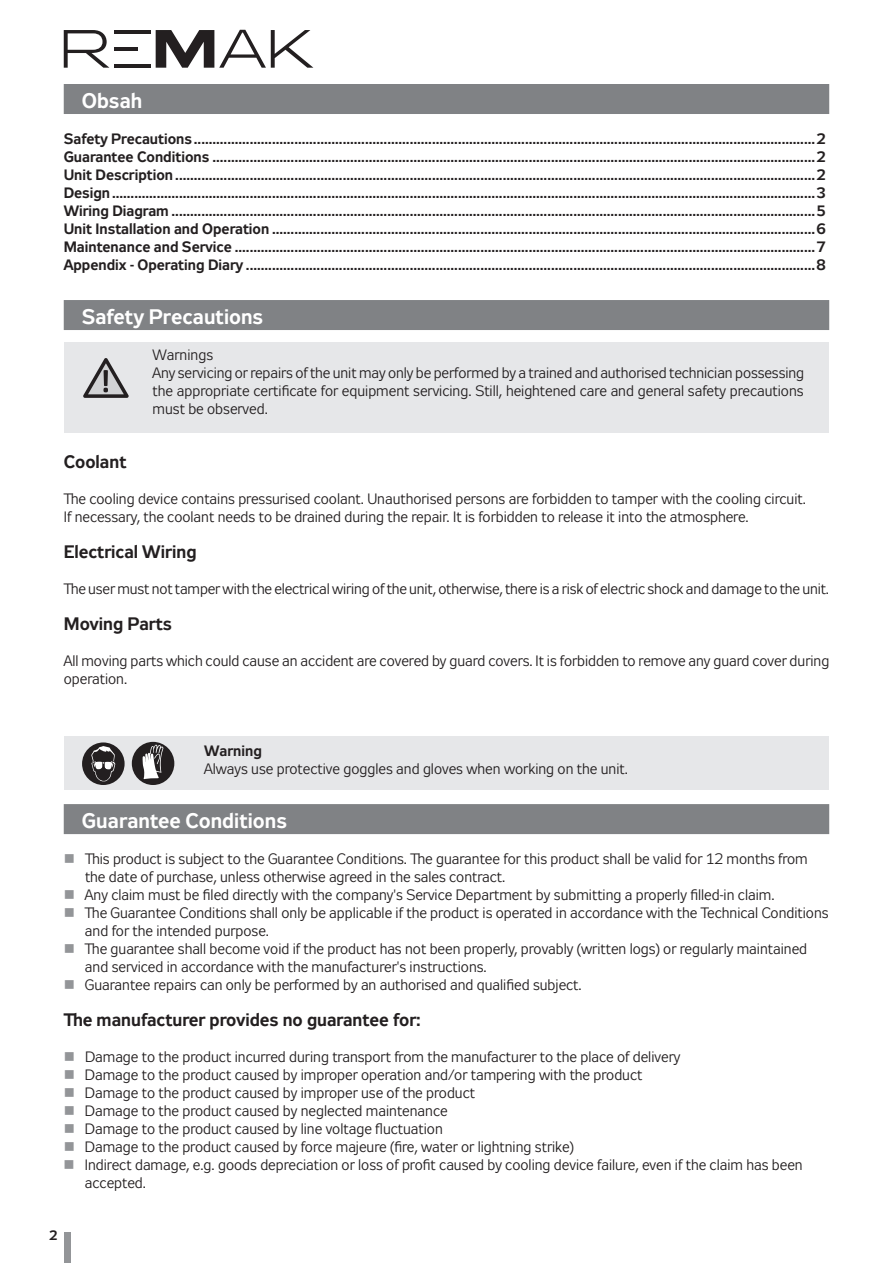
<style>
.page{position:relative;width:893px;height:1263px;background:#fff}
.page>*{position:absolute;margin:0;border:0;box-sizing:border-box;transform-origin:0 0}
.t1{font:700 21px "Zeppelin 31";letter-spacing:.005em;color:#fff}
.t2{font:700 18px "Zeppelin 31";color:#231f20}
.t3{font:15px/18px "Zeppelin 31";color:#231f20}
.t4{font:700 15px/18px "Zeppelin 31";color:#231f20;text-align:justify}
.t5{font:700 13.5px "Zeppelin 31";color:#231f20}
</style>
<div class="page">
<div style="left:64px;top:1232px;width:6px;height:31px;background:#939598"></div>
<hr style="left:114px;top:30px;width:37px;height:3px;background:#231f20">
<hr style="left:114px;top:64px;width:37px;height:4px;background:#231f20">
<hr style="left:114px;top:47px;width:23px;height:3px;background:#231f20">
<svg style="left:64px;top:30px;width:45px;height:38px"></svg>
<svg style="left:156px;top:30px;width:157px;height:38px"></svg>
<div style="left:65px;top:342px;width:763px;height:90px;background:#e6e7e9"></div>
<div style="left:64px;top:736px;width:764px;height:53px;background:#e6e7e9"></div>
<svg style="left:83px;top:358px;width:46px;height:40px"></svg>
<div style="left:64px;top:84px;width:765px;height:30px;background:#808285"></div>
<div style="left:64px;top:300px;width:765px;height:30px;background:#808285"></div>
<div style="left:64px;top:804px;width:765px;height:30px;background:#808285"></div>
<svg style="left:132px;top:742px;width:42px;height:43px"></svg>
<div style="left:133px;top:743px;width:40px;height:41px;background:#231f20;border-radius:50%"></div>
<svg style="left:143px;top:745px;width:20px;height:34px"></svg>
<div style="left:82px;top:742px;width:43px;height:43px;background:#231f20;border-radius:50%"></div>
<svg style="left:91px;top:746px;width:24px;height:36px"></svg>
<h1 class="t1" style="left:82px;top:89px;width:62px">Obsah</h1>
<p class="t4" style="left:64px;top:131px;width:764px">Safety Precautions.......................................................................................................................................................................2<br>Guarantee Conditions ..................................................................................................................................................................2<br>Unit Description ............................................................................................................................................................................2<br>Design.............................................................................................................................................................................................3<br>Wiring Diagram .............................................................................................................................................................................5<br>Unit Installation and Operation ..................................................................................................................................................6<br>Maintenance and Service ............................................................................................................................................................7<br>Appendix - Operating Diary .........................................................................................................................................................8</p>
<h1 class="t1" style="left:82px;top:305px;width:183px">Safety Precautions</h1>
<p class="t3" style="left:153px;top:347px;width:653px">Warnings<br>Any servicing or repairs of the unit may only be performed by a trained and authorised technician possessing the appropriate certificate for equipment servicing. Still, heightened care and general safety precautions must be observed.</p>
<p class="t2" style="left:64px;top:452px;width:64px">Coolant</p>
<p class="t3" style="left:64px;top:491px;width:744px">The cooling device contains pressurised coolant. Unauthorised persons are forbidden to tamper with the cooling circuit.<br>If necessary, the coolant needs to be drained during the repair. It is forbidden to release it into the atmosphere.</p>
<p class="t2" style="left:64px;top:542px;width:134px">Electrical Wiring</p>
<p class="t3" style="left:64px;top:581px;width:767px">The user must not tamper with the electrical wiring of the unit, otherwise, there is a risk of electric shock and damage to the unit.</p>
<p class="t2" style="left:64px;top:614px;width:110px">Moving Parts</p>
<p class="t3" style="left:64px;top:653px;width:767px">All moving parts which could cause an accident are covered by guard covers. It is forbidden to remove any guard cover during operation.</p>
<p class="t4" style="left:204px;top:743px;width:59px">Warning</p>
<p class="t3" style="left:204px;top:761px;width:425px">Always use protective goggles and gloves when working on the unit.</p>
<h1 class="t1" style="left:82px;top:809px;width:207px">Guarantee Conditions</h1>
<p class="t3" style="left:85px;top:851px;width:745px">This product is subject to the Guarantee Conditions. The guarantee for this product shall be valid for 12 months from the date of purchase, unless otherwise agreed in the sales contract.<br>Any claim must be filed directly with the company's Service Department by submitting a properly filled-in claim.<br>The Guarantee Conditions shall only be applicable if the product is operated in accordance with the Technical Conditions and for the intended purpose.<br>The guarantee shall become void if the product has not been properly, provably (written logs) or regularly maintained and serviced in accordance with the manufacturer's instructions.<br>Guarantee repairs can only be performed by an authorised and qualified subject.</p>
<p class="t2" style="left:64px;top:1010px;width:359px">The manufacturer provides no guarantee for:</p>
<p class="t3" style="left:85px;top:1049px;width:719px">Damage to the product incurred during transport from the manufacturer to the place of delivery<br>Damage to the product caused by improper operation and/or tampering with the product<br>Damage to the product caused by improper use of the product<br>Damage to the product caused by neglected maintenance<br>Damage to the product caused by line voltage fluctuation<br>Damage to the product caused by force majeure (fire, water or lightning strike)<br>Indirect damage, e.g. goods depreciation or loss of profit caused by cooling device failure, even if the claim has been accepted.</p>
<p class="t5" style="left:49px;top:1228px;width:10px">2</p>
</div>
